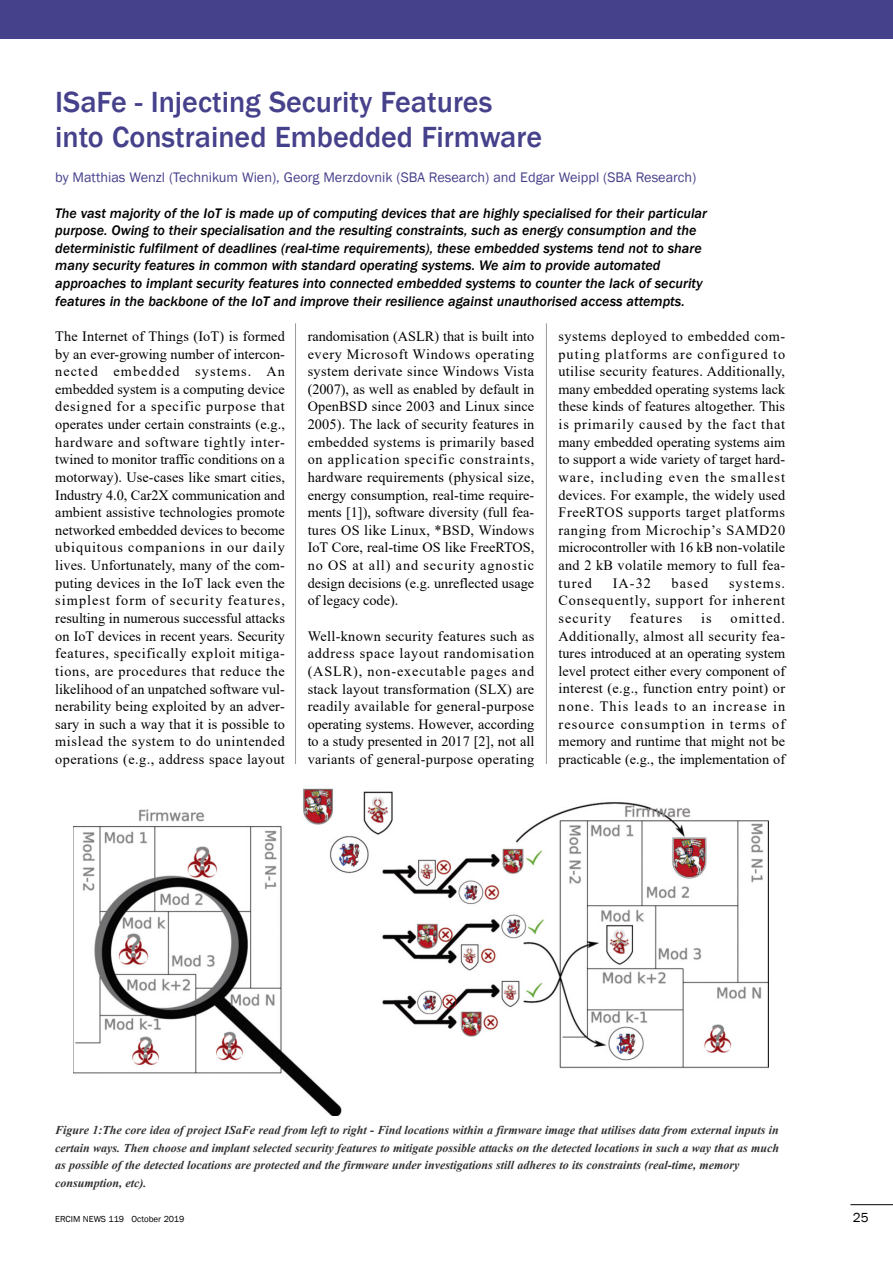
<style>
.page{position:relative;width:893px;height:1263px;background:#fff}
.page>*{position:absolute;margin:0;border:0;box-sizing:border-box;transform-origin:0 0}
.t1{font:500 30px/35.2px "Franklin Gothic";color:#46418b}
.t2{font:14.25px/17.5px "Times New Roman";letter-spacing:.025em;color:#000;text-align:justify}
.t3{font:italic 500 14.25px/17.5px "Franklin Gothic";color:#000}
.t4{font:14.25px "Franklin Gothic";color:#46418b}
.t5{font:14.25px "Times New Roman";letter-spacing:.075em;color:#000}
.t6{font:13.5px "Franklin Gothic";color:#000}
.t7{font:italic 700 12px/17.7px "Times New Roman";color:#333}
.t8{font:9px "Franklin Gothic";color:#000}
</style>
<div class="page">
<hr style="left:295px;top:323px;width:1px;height:441px;background:#999">
<hr style="left:546px;top:323px;width:1px;height:441px;background:#999">
<hr style="left:850px;top:1204px;width:43px;height:1px;background:#000">
<div style="left:0;top:0;width:893px;height:38px;background:#46418b"></div>
<img style="left:74px;top:788px;width:694px;height:328px">
<h1 class="t1" style="left:55px;top:84px;width:488px">ISaFe - Injecting Security Features into Constrained Embedded Firmware</h1>
<p class="t4" style="left:55px;top:169px;width:642px">by Matthias Wenzl (Technikum Wien), Georg Merzdovnik (SBA Research) and Edgar Weippl (SBA Research)</p>
<p class="t3" style="left:55px;top:204px;width:653px">The vast majority of the IoT is made up of computing devices that are highly specialised for their particular purpose. Owing to their specialisation and the resulting constraints, such as energy consumption and the deterministic fulfilment of deadlines (real-time requirements), these embedded systems tend not to share many security features in common with standard operating systems. We aim to provide automated approaches to implant security features into connected embedded systems to counter the lack of security features in the backbone of the IoT and improve their resilience against unauthorised access attempts.</p>
<p class="t2" style="left:308px;top:327px;width:228px">randomisation (ASLR) that is built into every Microsoft Windows operating system derivate since Windows Vista (2007), as well as enabled by default in OpenBSD since 2003 and Linux since 2005). The lack of security features in embedded systems is primarily based on application specific constraints, hardware requirements (physical size, energy consumption, real-time require&shy;ments [1]), software diversity (full fea&shy;tures OS like Linux, *BSD, Windows IoT Core, real-time OS like FreeRTOS, no OS at all) and security agnostic design decisions (e.g. unreflected usage of legacy code).</p>
<p class="t2" style="left:308px;top:627px;width:228px">Well-known security features such as address space layout randomisation (ASLR), non-executable pages and stack layout transformation (SLX) are readily available for general-purpose operating systems. However, according to a study presented in 2017 [2], not all variants of general-purpose operating</p>
<p class="t2" style="left:55px;top:327px;width:231px">The Internet of Things (IoT) is formed by an ever-growing number of intercon&shy;nected embedded systems. An embedded system is a computing device designed for a specific purpose that operates under certain constraints (e.g., hardware and software tightly inter&shy;twined to monitor traffic conditions on a motorway). Use-cases like smart cities, Industry 4.0, Car2X communication and ambient assistive technologies promote networked embedded devices to become ubiquitous companions in our daily lives. Unfortunately, many of the com&shy;puting devices in the IoT lack even the simplest form of security features, resulting in numerous successful attacks on IoT devices in recent years. Security features, specifically exploit mitiga&shy;tions, are procedures that reduce the likelihood of an unpatched software vul&shy;nerability being exploited by an adver&shy;sary in such a way that it is possible to mislead the system to do unintended operations (e.g., address space layout</p>
<p class="t2" style="left:559px;top:327px;width:228px">systems deployed to embedded com&shy;puting platforms are configured to utilise security features. Additionally, many embedded operating systems lack these kinds of features altogether. This is primarily caused by the fact that many embedded operating systems aim to support a wide variety of target hard&shy;ware, including even the smallest devices. For example, the widely used FreeRTOS supports target platforms ranging from Microchip’s SAMD20 microcontroller with 16 kB non-volatile and 2 kB volatile memory to full fea&shy;tured</p>
<p class="t2" style="left:613px;top:574px;width:40px">IA-32</p>
<p class="t2" style="left:672px;top:574px;width:38px">based</p>
<p class="t2" style="left:559px;top:574px;width:228px;text-indent:170px">systems.<br>Consequently, support for inherent security</p>
<p class="t2" style="left:558px;top:609px;width:228px;text-indent:172px">omitted.<br>Additionally, almost all security fea&shy;tures introduced at an operating system level protect either every component of interest (e.g., function entry point) or none. This leads to an increase in resource consumption in terms of memory and runtime that might not be practicable (e.g., the implementation of</p>
<p class="t5" style="left:630px;top:610px;width:54px">features</p>
<p class="t2" style="left:701px;top:609px;width:12px">is</p>
<p class="t7" style="left:55px;top:1121px;width:725px">Figure 1:The core idea of project ISaFe read from left to right - Find locations within a firmware image that utilises data from external inputs in certain ways. Then choose and implant selected security features to mitigate possible attacks on the detected locations in such a way that as much as possible of the detected locations are protected and the firmware under investigations still adheres to its constraints (real-time, memory consumption, etc).</p>
<p class="t8" style="left:55px;top:1214px;width:131px">ERCIM NEWS 119 October 2019</p>
<p class="t6" style="left:853px;top:1210px;width:17px">25</p>
</div>
